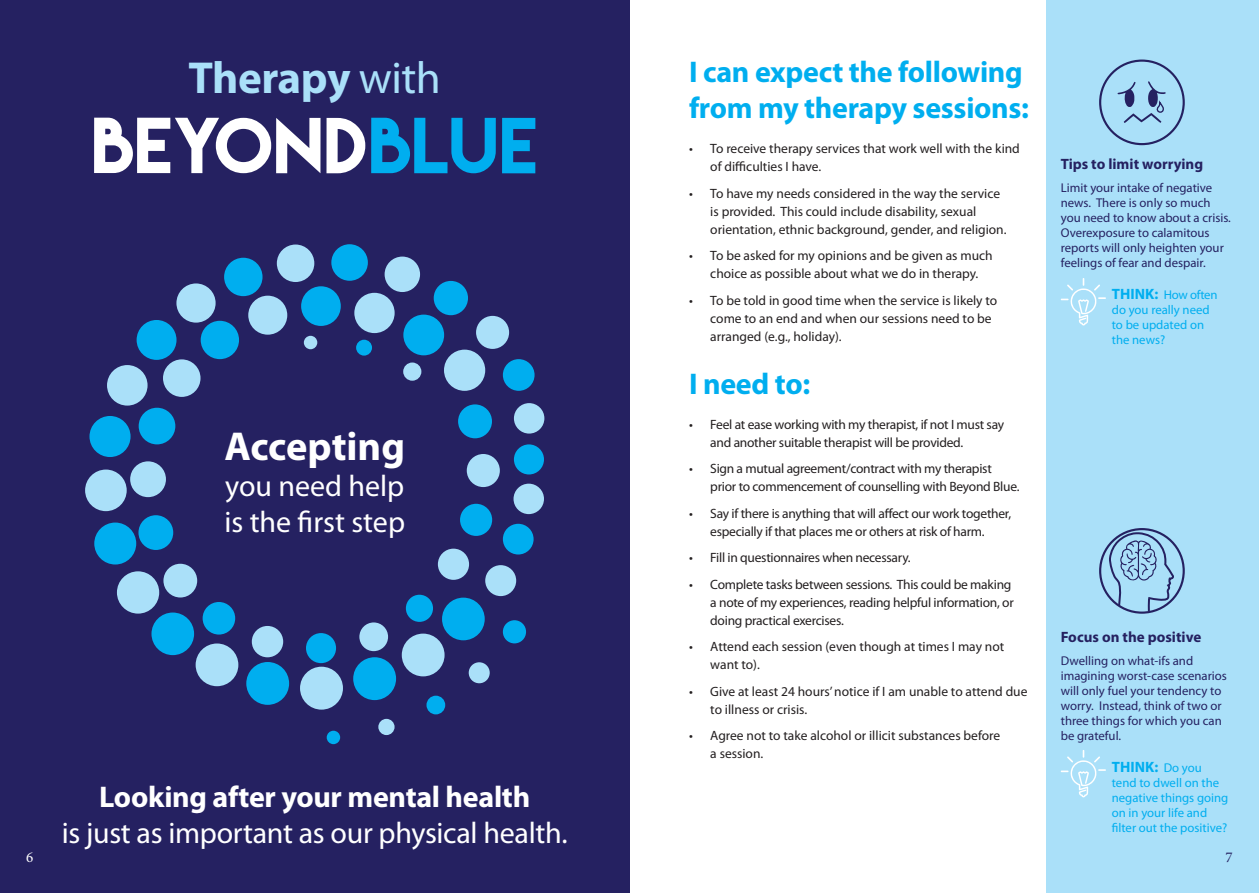
<style>
.page{position:relative;width:1259px;height:893px;background:#fff}
.page>*{position:absolute;margin:0;border:0;box-sizing:border-box;transform-origin:0 0}
.Heading_Dark_Blue{font:700 45px "Myriad Pro";letter-spacing:-.015em;color:#aae0f9}
.Heading_Dark_Blue-2{font:700 40.5px "Myriad Pro";color:#fff}
.Subhead_Cyan{font:30px/36px "Myriad Pro";letter-spacing:-.01em;color:#fff;text-align:center}
.Subhead_Cyan-2{font:700 30px/36px "Myriad Pro";letter-spacing:-.01em;color:#00aeef}
.Heading_Dark_Blue-3{font:30px/36px "Myriad Pro";color:#fff}
.Text_Grey_12pt{font:700 15px "Myriad Pro";color:#252161}
.Tip_Heading{font:700 15px "Myriad Pro";color:#252161}
.Think{font:700 15px "Myriad Pro";color:#00aeef}
.t1{font:15px "Minion Pro";color:#fff}
.t2{font:15px "Minion Pro";color:#252161}
.Text_9pt{font:13.5px/18px "Myriad Pro";letter-spacing:-.01em;color:#231f20}
.Subhead_Cyan-3{font:13.5px/18px "Myriad Pro";color:#231f20}
.Text_9pt-2{font:12.75px/15px "Myriad Pro";color:#252161}
.Tip_Text{font:12.75px/15px "Myriad Pro";color:#252161}
.Think-2{font:12.75px/15px "Myriad Pro";color:#00aeef}
.Text_9pt-3{font:12.75px/15px "Myriad Pro";color:#00aeef}
.s1{font-weight:400}
.s2{font-weight:700}
.s3{font-weight:700;font-size:15px}
.s4{font-weight:400;font-size:12.75px}
</style>
<div class="page">
<div style="left:0;top:0;width:629px;height:893px;background:#252161"></div>
<div style="left:327px;top:731px;width:13px;height:13px;background:#00aeef;border-radius:50%"></div>
<div style="left:378px;top:719px;width:16px;height:16px;background:#aae0f9;border-radius:50%"></div>
<div style="left:426px;top:696px;width:19px;height:18px;background:#00aeef;border-radius:50%"></div>
<div style="left:469px;top:662px;width:21px;height:21px;background:#aae0f9;border-radius:50%"></div>
<div style="left:503px;top:620px;width:23px;height:23px;background:#00aeef;border-radius:50%"></div>
<div style="left:503px;top:359px;width:31px;height:32px;background:#00aeef;border-radius:50%"></div>
<div style="left:476px;top:316px;width:33px;height:33px;background:#aae0f9;border-radius:50%"></div>
<div style="left:434px;top:281px;width:34px;height:34px;background:#00aeef;border-radius:50%"></div>
<div style="left:384px;top:257px;width:36px;height:35px;background:#aae0f9;border-radius:50%"></div>
<div style="left:331px;top:244px;width:37px;height:37px;background:#00aeef;border-radius:50%"></div>
<div style="left:277px;top:245px;width:37px;height:37px;background:#aae0f9;border-radius:50%"></div>
<div style="left:224px;top:258px;width:38px;height:38px;background:#00aeef;border-radius:50%"></div>
<div style="left:176px;top:283px;width:40px;height:40px;background:#aae0f9;border-radius:50%"></div>
<div style="left:137px;top:320px;width:39px;height:40px;background:#00aeef;border-radius:50%"></div>
<div style="left:107px;top:365px;width:41px;height:41px;background:#aae0f9;border-radius:50%"></div>
<div style="left:89px;top:416px;width:42px;height:41px;background:#00aeef;border-radius:50%"></div>
<div style="left:85px;top:470px;width:42px;height:41px;background:#aae0f9;border-radius:50%"></div>
<div style="left:94px;top:523px;width:42px;height:41px;background:#00aeef;border-radius:50%"></div>
<div style="left:117px;top:571px;width:42px;height:43px;background:#aae0f9;border-radius:50%"></div>
<div style="left:151px;top:612px;width:43px;height:43px;background:#00aeef;border-radius:50%"></div>
<div style="left:196px;top:643px;width:42px;height:43px;background:#aae0f9;border-radius:50%"></div>
<div style="left:246px;top:662px;width:43px;height:43px;background:#00aeef;border-radius:50%"></div>
<div style="left:300px;top:667px;width:43px;height:43px;background:#aae0f9;border-radius:50%"></div>
<div style="left:353px;top:657px;width:43px;height:43px;background:#00aeef;border-radius:50%"></div>
<div style="left:402px;top:634px;width:42px;height:42px;background:#aae0f9;border-radius:50%"></div>
<div style="left:442px;top:598px;width:43px;height:42px;background:#00aeef;border-radius:50%"></div>
<div style="left:444px;top:350px;width:41px;height:41px;background:#aae0f9;border-radius:50%"></div>
<div style="left:403px;top:315px;width:41px;height:40px;background:#00aeef;border-radius:50%"></div>
<div style="left:354px;top:293px;width:41px;height:40px;background:#aae0f9;border-radius:50%"></div>
<div style="left:301px;top:286px;width:40px;height:40px;background:#00aeef;border-radius:50%"></div>
<div style="left:248px;top:296px;width:39px;height:39px;background:#aae0f9;border-radius:50%"></div>
<div style="left:201px;top:321px;width:38px;height:38px;background:#00aeef;border-radius:50%"></div>
<div style="left:163px;top:359px;width:37px;height:38px;background:#aae0f9;border-radius:50%"></div>
<div style="left:139px;top:408px;width:36px;height:36px;background:#00aeef;border-radius:50%"></div>
<div style="left:130px;top:461px;width:36px;height:36px;background:#aae0f9;border-radius:50%"></div>
<div style="left:138px;top:515px;width:35px;height:35px;background:#00aeef;border-radius:50%"></div>
<div style="left:163px;top:564px;width:34px;height:33px;background:#aae0f9;border-radius:50%"></div>
<div style="left:203px;top:602px;width:32px;height:33px;background:#00aeef;border-radius:50%"></div>
<div style="left:252px;top:626px;width:31px;height:31px;background:#aae0f9;border-radius:50%"></div>
<div style="left:306px;top:633px;width:30px;height:30px;background:#00aeef;border-radius:50%"></div>
<div style="left:359px;top:622px;width:29px;height:29px;background:#aae0f9;border-radius:50%"></div>
<div style="left:406px;top:595px;width:27px;height:27px;background:#00aeef;border-radius:50%"></div>
<div style="left:403px;top:362px;width:18px;height:19px;background:#aae0f9;border-radius:50%"></div>
<div style="left:356px;top:340px;width:16px;height:16px;background:#00aeef;border-radius:50%"></div>
<div style="left:304px;top:336px;width:13px;height:13px;background:#aae0f9;border-radius:50%"></div>
<div style="left:514px;top:444px;width:30px;height:30px;background:#00aeef;border-radius:50%"></div>
<div style="left:513px;top:484px;width:31px;height:30px;background:#aae0f9;border-radius:50%"></div>
<div style="left:503px;top:524px;width:30px;height:30px;background:#00aeef;border-radius:50%"></div>
<div style="left:485px;top:565px;width:31px;height:31px;background:#aae0f9;border-radius:50%"></div>
<div style="left:458px;top:404px;width:34px;height:34px;background:#00aeef;border-radius:50%"></div>
<div style="left:467px;top:454px;width:33px;height:33px;background:#aae0f9;border-radius:50%"></div>
<div style="left:460px;top:504px;width:32px;height:32px;background:#00aeef;border-radius:50%"></div>
<div style="left:438px;top:549px;width:31px;height:31px;background:#aae0f9;border-radius:50%"></div>
<div style="left:514px;top:403px;width:30px;height:31px;background:#aae0f9;border-radius:50%"></div>
<svg style="left:94px;top:118px;width:226px;height:55px"></svg>
<svg style="left:326px;top:118px;width:39px;height:55px"></svg>
<svg style="left:371px;top:118px;width:125px;height:55px"></svg>
<svg style="left:502px;top:118px;width:33px;height:55px"></svg>
<div style="left:1046px;top:0;width:213px;height:893px;background:#aae0f9"></div>
<div style="left:1099px;top:60px;width:85px;height:85px;border:2px solid #252161;border-radius:50%"></div>
<svg style="left:1117px;top:81px;width:48px;height:42px"></svg>
<svg style="left:1060px;top:278px;width:46px;height:47px"></svg>
<div style="left:1099px;top:528px;width:85px;height:86px;border:2px solid #252161;border-radius:50%"></div>
<svg style="left:1108px;top:531px;width:67px;height:81px"></svg>
<svg style="left:1060px;top:750px;width:46px;height:47px"></svg>
<p class="Heading_Dark_Blue" style="left:188px;top:49px;width:254px">Therapy <span class="s1">with</span></p>
<p class="Heading_Dark_Blue-2" style="left:224px;top:420px;width:182px">Accepting</p>
<p class="Heading_Dark_Blue-3" style="left:224px;top:468px;width:182px">you need help is the first step</p>
<p class="Subhead_Cyan" style="left:62px;top:778px;width:507px"><span class="s2">Looking after your mental health<br></span>is just as important as our physical health.</p>
<p class="Subhead_Cyan-2" style="left:689px;top:53px;width:341px">I can expect the following from my therapy sessions:</p>
<p class="Text_9pt" style="left:710px;top:139px;width:311px;text-indent:-21px">• To receive therapy services that work well with the kind of difficulties I have.</p>
<p class="Text_9pt" style="left:710px;top:184px;width:298px;text-indent:-21px">• To have my needs considered in the way the service is provided. This could include disability, sexual orientation, ethnic background, gender, and religion.</p>
<p class="Text_9pt" style="left:689px;top:246px;width:305px;text-align:center">• To be asked for my opinions and be given as much choice as possible about what we do in therapy.</p>
<p class="Subhead_Cyan-3" style="left:710px;top:291px;width:288px;text-indent:-21px">• To be told in good time when the service is likely to come to an end and when our sessions need to be arranged (e.g., holiday).</p>
<p class="Subhead_Cyan-2" style="left:689px;top:364px;width:123px">I need to:</p>
<p class="Text_9pt" style="left:710px;top:415px;width:295px;text-indent:-21px">• Feel at ease working with my therapist, if not I must say and another suitable therapist will be provided.</p>
<p class="Text_9pt" style="left:710px;top:459px;width:311px;text-indent:-21px">• Sign a mutual agreement/contract with my therapist prior to commencement of counselling with Beyond Blue.</p>
<p class="Text_9pt" style="left:689px;top:504px;width:323px;text-align:center">• Say if there is anything that will affect our work together, especially if that places me or others at risk of harm.</p>
<p class="Text_9pt" style="left:689px;top:548px;width:223px">• Fill in questionnaires when necessary.</p>
<p class="Text_9pt" style="left:710px;top:575px;width:305px;text-indent:-21px">• Complete tasks between sessions. This could be making a note of my experiences, reading helpful information, or doing practical exercises.</p>
<p class="Text_9pt" style="left:710px;top:637px;width:295px;text-indent:-21px">• Attend each session (even though at times I may not want to).</p>
<p class="Text_9pt" style="left:710px;top:682px;width:319px;text-indent:-21px">• Give at least 24 hours’ notice if I am unable to attend due to illness or crisis.</p>
<p class="Text_9pt" style="left:710px;top:726px;width:291px;text-indent:-21px">• Agree not to take alcohol or illicit substances before a session.</p>
<p class="Text_Grey_12pt" style="left:1060px;top:154px;width:144px">Tips to limit worrying</p>
<p class="Text_9pt-2" style="left:1060px;top:180px;width:172px">Limit your intake of negative news. There is only so much you need to know about a crisis.<br>Overexposure to calamitous reports will only heighten your feelings of fear and despair.</p>
<p class="Text_9pt-3" style="left:1111px;top:287px;width:107px"><span class="s3">THINK:</span> How often do you really need to be updated on the news?</p>
<p class="Tip_Heading" style="left:1060px;top:627px;width:142px">Focus on the positive</p>
<p class="Tip_Text" style="left:1060px;top:653px;width:168px">Dwelling on what-ifs and imagining worst-case scenarios will only fuel your tendency to worry. Instead, think of two or three things for which you can be grateful.</p>
<p class="Think" style="left:1112px;top:757px;width:91px">THINK: <span class="s4">Do you</span></p>
<p class="Think-2" style="left:1111px;top:775px;width:118px">tend to dwell on the negative things going on in your life and filter out the positive?</p>
<p class="t1" style="left:26px;top:847px;width:9px">6</p>
<p class="t2" style="left:1225px;top:847px;width:9px">7</p>
</div>
